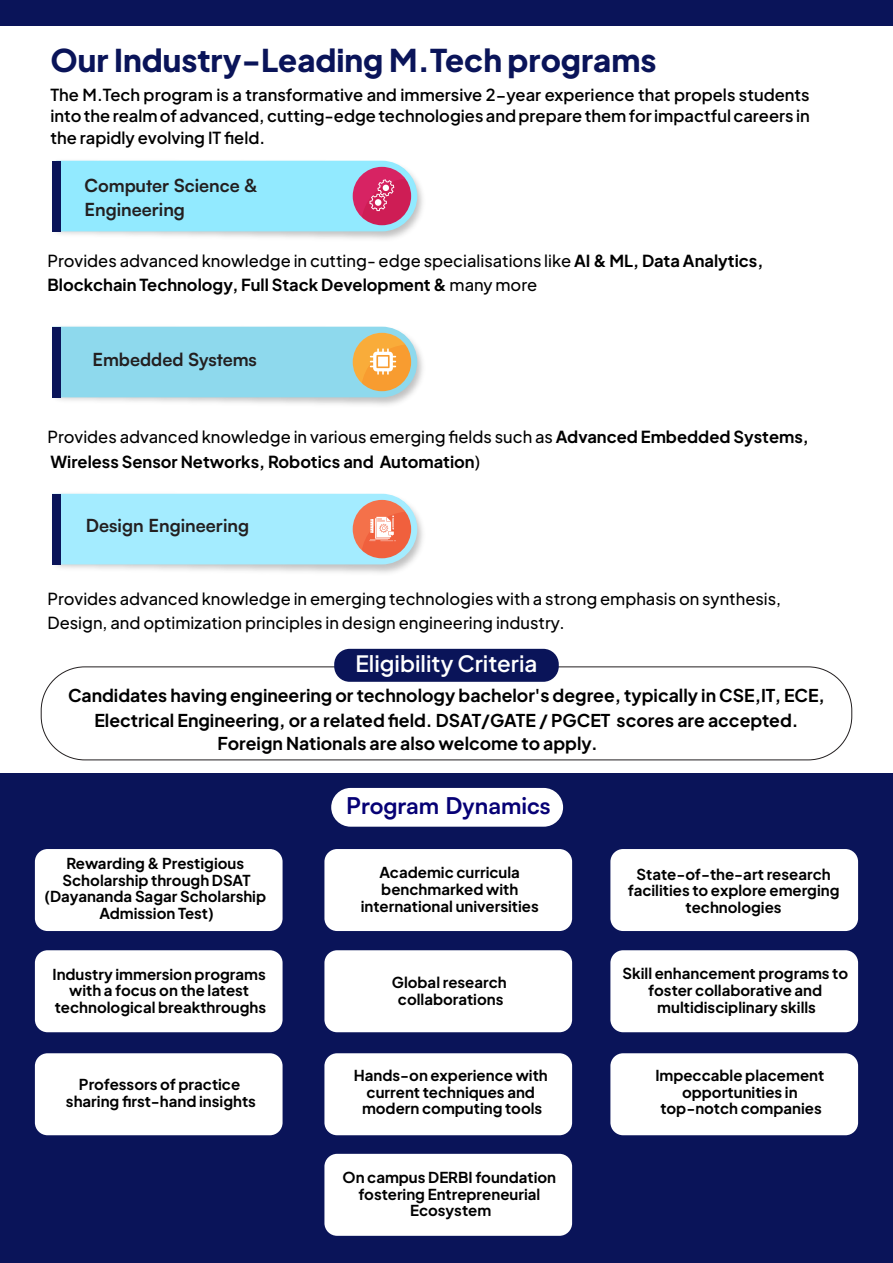
<style>
.page{position:relative;width:893px;height:1263px;background:#fff}
.page>*{position:absolute;margin:0;border:0;box-sizing:border-box;transform-origin:0 0}
.t1{font:800 31.2px "Plus Jakarta Sans";color:#0a1459}
.t2{font:700 23.1px "Satoshi";color:#060075}
.t3{font:600 22.35px "Plus Jakarta Sans";color:#fff}
.t4{font:700 18px/23.9px "Satoshi";color:#231f20}
.t5{font:700 17.55px "Plus Jakarta Sans";color:#000}
.t6{font:500 16.5px/24.6px "Plus Jakarta Sans";color:#000}
.t7{font:600 16.5px/21.6px "Plus Jakarta Sans";color:#000;text-align:justify}
.t8{font:700 16.5px/24.6px "Plus Jakarta Sans";color:#000}
.t9{font:700 15px/16.6px "Plus Jakarta Sans";color:#000;text-align:center}
.s1{font-weight:700}
.s2{font-weight:500}
</style>
<div class="page">
<img style="left:52px;top:160px;width:371px;height:79px">
<div style="left:52px;top:161px;width:8px;height:70px;background:#0a1459"></div>
<img style="left:52px;top:326px;width:371px;height:79px">
<img style="left:52px;top:493px;width:371px;height:80px">
<div style="left:0;top:773px;width:893px;height:490px;background:#0a1459"></div>
<div style="left:35px;top:849px;width:248px;height:82px;background:#fff;border-radius:13px"></div>
<div style="left:324px;top:849px;width:248px;height:82px;background:#fff;border-radius:13px"></div>
<div style="left:35px;top:950px;width:248px;height:82px;background:#fff;border-radius:13px"></div>
<div style="left:610px;top:849px;width:248px;height:82px;background:#fff;border-radius:13px"></div>
<div style="left:324px;top:950px;width:248px;height:82px;background:#fff;border-radius:13px"></div>
<div style="left:610px;top:950px;width:248px;height:82px;background:#fff;border-radius:13px"></div>
<div style="left:35px;top:1053px;width:248px;height:82px;background:#fff;border-radius:13px"></div>
<div style="left:324px;top:1053px;width:248px;height:82px;background:#fff;border-radius:13px"></div>
<div style="left:324px;top:1154px;width:248px;height:82px;background:#fff;border-radius:13px"></div>
<div style="left:610px;top:1053px;width:248px;height:82px;background:#fff;border-radius:13px"></div>
<div style="left:331px;top:788px;width:232px;height:39px;background:#fff;border-radius:19px"></div>
<div style="left:0;top:0;width:893px;height:26px;background:#0a1459"></div>
<svg style="left:52px;top:494px;width:365px;height:70px;background:#a9dae9"></svg>
<svg style="left:52px;top:327px;width:365px;height:70px;background:#97d0d8"></svg>
<svg style="left:60px;top:161px;width:357px;height:70px;background:#99d4ec"></svg>
<div style="left:41px;top:666px;width:811px;height:94px;border:1px solid #231f20;border-radius:44px"></div>
<div style="left:334px;top:649px;width:225px;height:33px;background:#0a1459;border-radius:15px"></div>
<h1 class="t1" style="left:50px;top:31px;width:607px">Our Industry-Leading M.Tech programs</h1>
<p class="t7" style="left:50px;top:82px;width:761px">The M.Tech program is a transformative and immersive 2−year experience that propels students into the realm of advanced, cutting-edge technologies and prepare them for impactful careers in the rapidly evolving IT field.</p>
<p class="t4" style="left:84px;top:172px;width:174px">Computer Science &amp;<br>Engineering</p>
<p class="t6" style="left:47px;top:246px;width:717px">Provides advanced knowledge in cutting- edge specialisations like <span class="s1">AI &amp; ML, Data Analytics,<br>Blockchain Technology, Full Stack Development &amp;</span> many more</p>
<p class="t4" style="left:92px;top:346px;width:166px">Embedded Systems</p>
<p class="t8" style="left:47px;top:423px;width:763px"><span class="s2">Provides advanced knowledge in various emerging fields such as</span> Advanced Embedded Systems,<br>Wireless Sensor Networks, Robotics and Automation<span class="s2">)</span></p>
<p class="t4" style="left:86px;top:512px;width:165px">Design Engineering</p>
<p class="t6" style="left:47px;top:584px;width:735px">Provides advanced knowledge in emerging technologies with a strong emphasis on synthesis,<br>Design, and optimization principles in design engineering industry.</p>
<h3 class="t3" style="left:355px;top:644px;width:183px">Eligibility Criteria</h3>
<p class="t5" style="left:68px;top:680px;width:758px">Candidates having engineering or technology bachelor's degree, typically in CSE,IT, ECE,</p>
<p class="t5" style="left:94px;top:705px;width:706px">Electrical Engineering, or a related field. DSAT/GATE / PGCET scores are accepted.</p>
<p class="t5" style="left:218px;top:728px;width:382px">Foreign Nationals are also welcome to apply.</p>
<h2 class="t2" style="left:346px;top:789px;width:206px">Program Dynamics</h2>
<p class="t9" style="left:44px;top:853px;width:223px">Rewarding &amp; Prestigious<br>Scholarship through DSAT (Dayananda Sagar Scholarship<br>Admission Test)</p>
<p class="t9" style="left:361px;top:862px;width:179px">Academic curricula benchmarked with international universities</p>
<p class="t9" style="left:628px;top:864px;width:213px">State-of-the-art research facilities to explore emerging technologies</p>
<p class="t9" style="left:52px;top:964px;width:215px">Industry immersion programs with a focus on the latest technological breakthroughs</p>
<p class="t9" style="left:392px;top:972px;width:116px">Global research collaborations</p>
<p class="t9" style="left:622px;top:963px;width:227px">Skill enhancement programs to foster collaborative and multidisciplinary skills</p>
<p class="t9" style="left:66px;top:1074px;width:191px">Professors of practice sharing first-hand insights</p>
<p class="t9" style="left:354px;top:1065px;width:195px">Hands-on experience with current techniques and modern computing tools</p>
<p class="t9" style="left:342px;top:1167px;width:215px">On campus DERBI foundation fostering Entrepreneurial<br>Ecosystem</p>
<p class="t9" style="left:655px;top:1065px;width:170px">Impeccable placement opportunities in top-notch companies</p>
</div>
